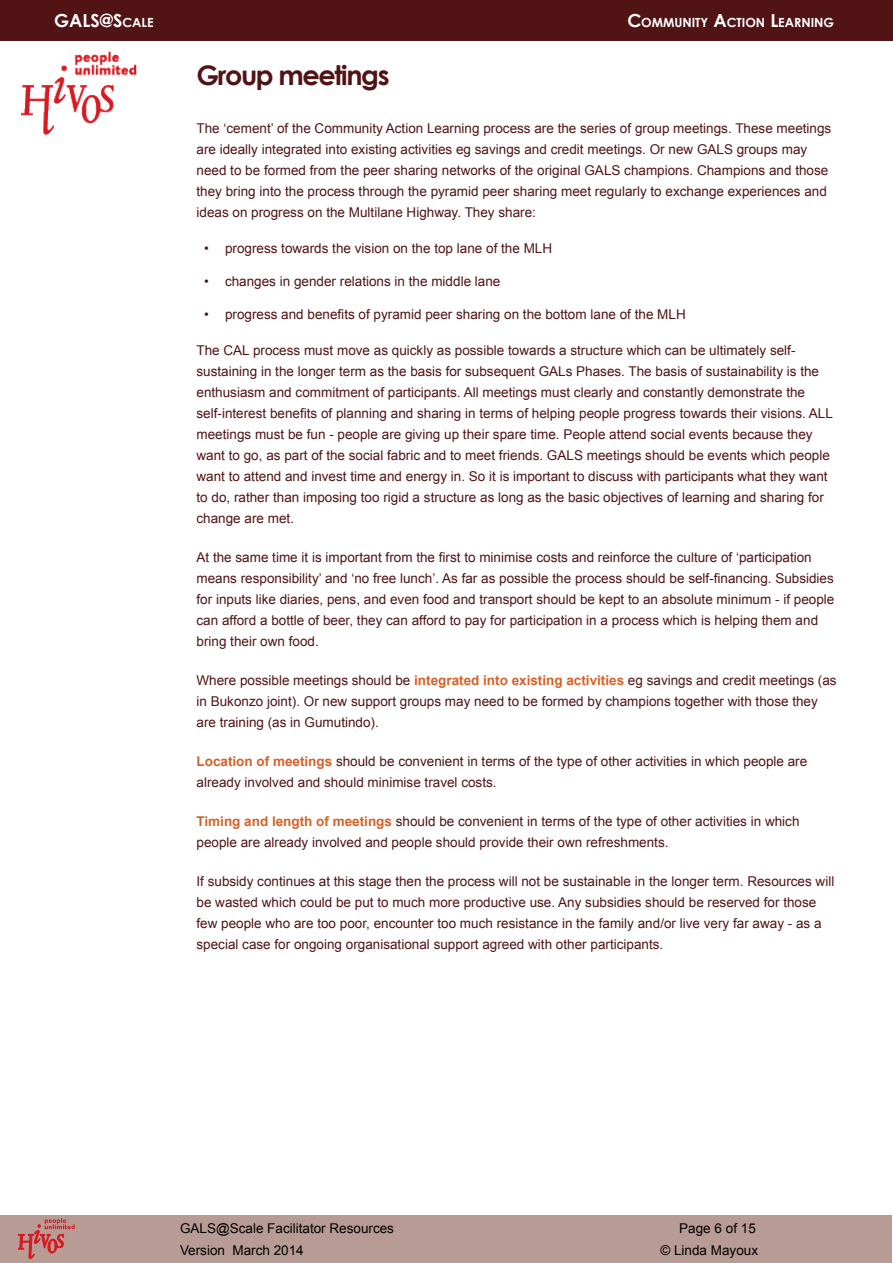
<style>
.page{position:relative;width:893px;height:1263px;background:#fff}
.page>*{position:absolute;margin:0;border:0;box-sizing:border-box;transform-origin:0 0}
.t1{font:700 27px "Century Gothic";letter-spacing:-.05em;color:#511314}
.t2{font:700 18px "Century Gothic";color:#fff}
.t3{font:13.5px/21px "Arial";color:#511314}
.t4{font:13.5px "Arial";color:#000}
.t5{font:700 12.6px "Century Gothic";color:#fff}
.s1{font-size:12.6px}
.s2{font-size:18px}
.s3{font-weight:700;color:#d46228}
</style>
<div class="page">
<div style="left:0;top:1215px;width:891px;height:48px;background:#b99b95"></div>
<div style="left:0;top:0;width:893px;height:40px;background:#511314"></div>
<svg style="left:18px;top:1218px;width:57px;height:41px"></svg>
<img style="left:22px;top:52px;width:115px;height:82px">
<h2 class="t2" style="left:54px;top:7px;width:101px">GALS@S<span class="s1">CAL E</span></h2>
<p class="t5" style="left:627px;top:13px;width:207px"><span class="s2">C</span>OMMUNITY <span class="s2">A</span>CTION <span class="s2">L</span>EARNING</p>
<h1 class="t1" style="left:196px;top:55px;width:195px">Group meetings</h1>
<p class="t3" style="left:196px;top:118px;width:636px">The ‘cement’ of the Community Action Learning process are the series of group meetings. These meetings are ideally integrated into existing activities eg savings and credit meetings. Or new GALS groups may need to be formed from the peer sharing networks of the original GALS champions. Champions and those they bring into the process through the pyramid peer sharing meet regularly to exchange experiences and ideas on progress on the Multilane Highway. They share:</p>
<p class="t3" style="left:204px;top:238px;width:350px">• progress towards the vision on the top lane of the MLH</p>
<p class="t3" style="left:204px;top:271px;width:298px">• changes in gender relations in the middle lane</p>
<p class="t3" style="left:204px;top:304px;width:483px">• progress and benefits of pyramid peer sharing on the bottom lane of the MLH</p>
<p class="t3" style="left:197px;top:340px;width:638px">The CAL process must move as quickly as possible towards a structure which can be ultimately self&shy;sustaining in the longer term as the basis for subsequent GALs Phases. The basis of sustainability is the enthusiasm and commitment of participants. All meetings must clearly and constantly demonstrate the self-interest benefits of planning and sharing in terms of helping people progress towards their visions. ALL meetings must be fun - people are giving up their spare time. People attend social events because they want to go, as part of the social fabric and to meet friends. GALS meetings should be events which people want to attend and invest time and energy in. So it is important to discuss with participants what they want to do, rather than imposing too rigid a structure as long as the basic objectives of learning and sharing for change are met.</p>
<p class="t3" style="left:197px;top:547px;width:639px">At the same time it is important from the first to minimise costs and reinforce the culture of ‘participation means responsibility’ and ‘no free lunch’. As far as possible the process should be self-financing. Subsidies for inputs like diaries, pens, and even food and transport should be kept to an absolute minimum - if people can afford a bottle of beer, they can afford to pay for participation in a process which is helping them and bring their own food.</p>
<p class="t3" style="left:197px;top:670px;width:642px">Where possible meetings should be <span class="s3">integrated into existing activities</span> eg savings and credit meetings (as in Bukonzo joint). Or new support groups may need to be formed by champions together with those they are training (as in Gumutindo).</p>
<p class="t3" style="left:197px;top:751px;width:612px"><span class="s3">Location of meetings</span> should be convenient in terms of the type of other activities in which people are already involved and should minimise travel costs.</p>
<p class="t3" style="left:197px;top:811px;width:604px"><span class="s3">Timing and length of meetings</span> should be convenient in terms of the type of other activities in which people are already involved and people should provide their own refreshments.</p>
<p class="t3" style="left:197px;top:871px;width:639px">If subsidy continues at this stage then the process will not be sustainable in the longer term. Resources will be wasted which could be put to much more productive use. Any subsidies should be reserved for those few people who are too poor, encounter too much resistance in the family and/or live very far away - as a special case for ongoing organisational support agreed with other participants.</p>
<p class="t4" style="left:180px;top:1219px;width:216px">GALS@Scale Facilitator Resources</p>
<p class="t4" style="left:679px;top:1219px;width:78px">Page 6 of 15</p>
<p class="t4" style="left:180px;top:1240px;width:125px">Version March 2014</p>
<p class="t4" style="left:660px;top:1240px;width:99px">© Linda Mayoux</p>
</div>
